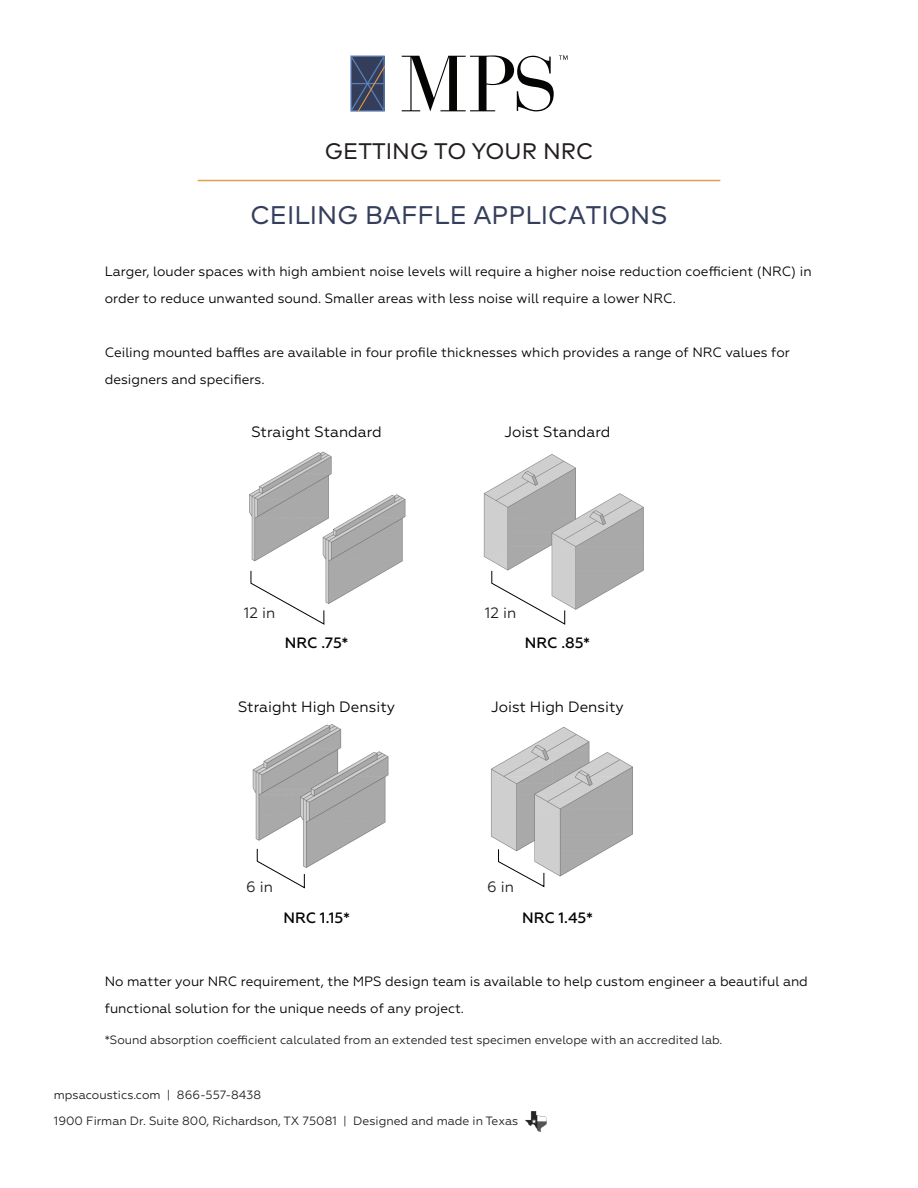
<style>
.page{position:relative;width:918px;height:1188px;background:#fff}
.page>*{position:absolute;margin:0;border:0;box-sizing:border-box;transform-origin:0 0}
.t1{font:25.5px "Mark";color:#353e5b}
.t2{font:22.5px "Mark";color:#231f20}
.t3{font:15px "Geometria";color:#040503}
.t4{font:500 15px "Geometria";color:#040503}
.t5{font:15px "Geometria";color:#231f20}
.t6{font:13.5px/27px "Geometria";color:#040503}
.t7{font:12px "Geometria";color:#231f20}
</style>
<div class="page">
<svg style="left:350px;top:56px;width:35px;height:56px;background:#44516e"></svg>
<svg style="left:402px;top:55px;width:166px;height:56px"></svg>
<hr style="left:198px;top:180px;width:522px;height:1px;background:#e29f50">
<img style="left:249px;top:451px;width:157px;height:153px">
<svg style="left:250px;top:570px;width:75px;height:55px"></svg>
<img style="left:526px;top:1111px;width:20px;height:20px">
<img style="left:483px;top:454px;width:161px;height:171px">
<svg style="left:491px;top:570px;width:74px;height:55px"></svg>
<img style="left:252px;top:724px;width:137px;height:144px">
<svg style="left:257px;top:848px;width:48px;height:41px"></svg>
<img style="left:490px;top:727px;width:143px;height:150px">
<svg style="left:498px;top:849px;width:47px;height:39px"></svg>
<p class="t2" style="left:325px;top:137px;width:270px">GETTING TO YOUR NRC</p>
<p class="t1" style="left:250px;top:200px;width:419px">CEILING BAFFLE APPLICATIONS</p>
<p class="t6" style="left:105px;top:257px;width:708px">Larger, louder spaces with high ambient noise levels will require a higher noise reduction coefficient (NRC) in order to reduce unwanted sound. Smaller areas with less noise will require a lower NRC.</p>
<p class="t6" style="left:105px;top:338px;width:686px">Ceiling mounted baffles are available in four profile thicknesses which provides a range of NRC values for designers and specifiers.</p>
<p class="t3" style="left:251px;top:423px;width:132px">Straight Standard</p>
<p class="t3" style="left:504px;top:423px;width:108px">Joist Standard</p>
<p class="t5" style="left:244px;top:604px;width:33px">12 in</p>
<p class="t5" style="left:485px;top:604px;width:33px">12 in</p>
<p class="t4" style="left:285px;top:634px;width:65px">NRC .75*</p>
<p class="t4" style="left:525px;top:634px;width:67px">NRC .85*</p>
<p class="t3" style="left:238px;top:698px;width:158px">Straight High Density</p>
<p class="t3" style="left:491px;top:698px;width:134px">Joist High Density</p>
<p class="t5" style="left:246px;top:878px;width:28px">6 in</p>
<p class="t5" style="left:487px;top:878px;width:28px">6 in</p>
<p class="t4" style="left:284px;top:909px;width:68px">NRC 1.15*</p>
<p class="t4" style="left:522px;top:909px;width:72px">NRC 1.45*</p>
<p class="t6" style="left:105px;top:967px;width:705px">No matter your NRC requirement, the MPS design team is available to help custom engineer a beautiful and functional solution for the unique needs of any project.</p>
<p class="t7" style="left:105px;top:1033px;width:619px">*Sound absorption coefficient calculated from an extended test specimen envelope with an accredited lab.</p>
<p class="t7" style="left:54px;top:1088px;width:209px">mpsacoustics.com | 866-557-8438</p>
<p class="t7" style="left:54px;top:1114px;width:466px">1900 Firman Dr. Suite 800, Richardson, TX 75081 | Designed and made in Texas</p>
</div>
